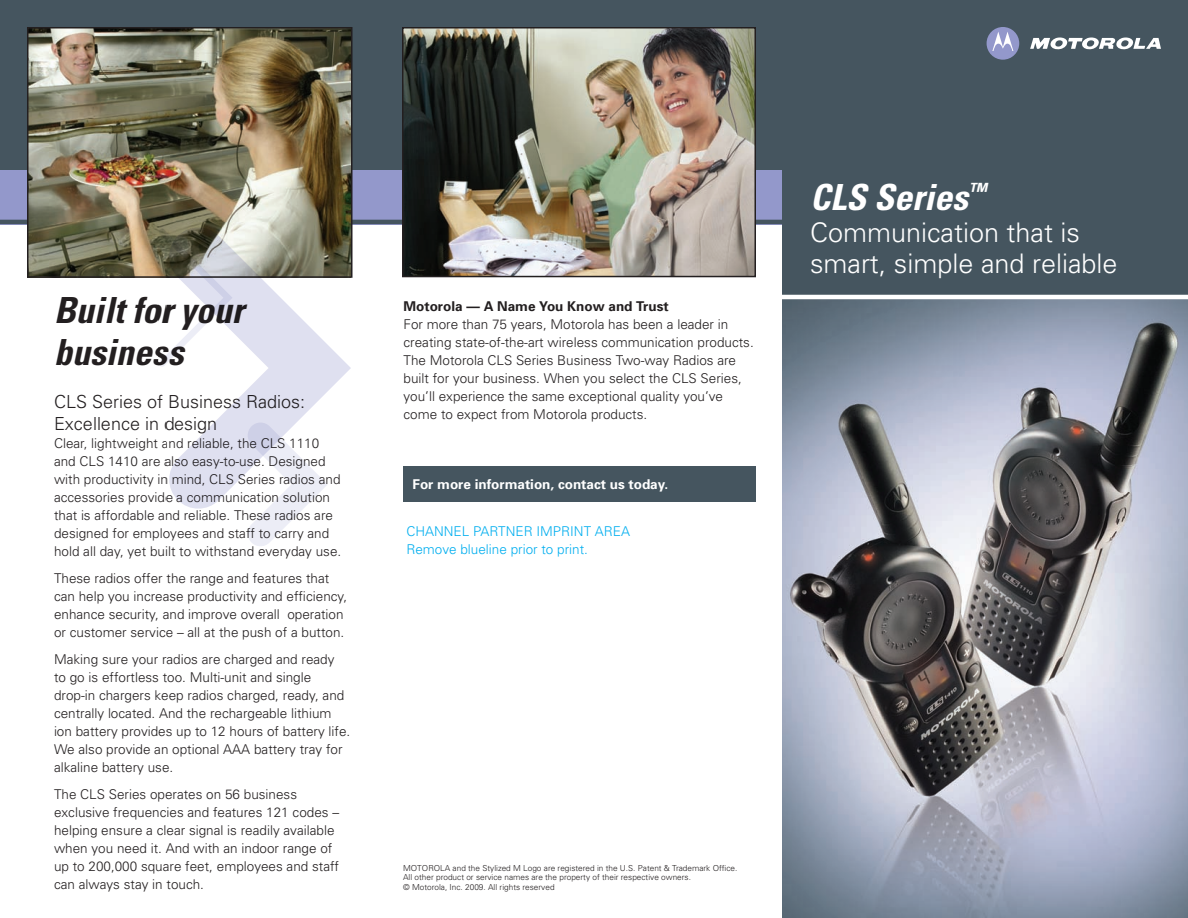
<style>
.page{position:relative;width:1188px;height:918px;background:#fff}
.page>*{position:absolute;margin:0;border:0;box-sizing:border-box;transform-origin:0 0}
.t1{font:italic 700 condensed 36px "Univers";color:#231f20}
.t2{font:italic 700 condensed 36px "Univers";color:#fff}
.Subtitle_Flyer{font:300 27px/31.5px "Univers";color:#fff}
.title_subhead_blk{font:300 18px "Univers";color:#231f20}
.Title_Subhead{font:300 18px "Univers";color:#231f20}
.Body_Copy{font:300 13.5px/18px "Univers";color:#231f20}
.Body_Copy-2{font:300 13.5px "Univers";color:#00aeef}
.BODY_COPY_BF_WHITE{font:700 13.5px "Univers";color:#fff}
.Body_Copy_Bold{font:700 13.5px "Univers";color:#231f20}
.Disclaimer{font:300 8.25px "Univers";color:#231f20}
</style>
<div class="page">
<div style="left:0;top:0;width:784px;height:225px;background:#9398cb"></div>
<div style="left:0;top:0;width:790px;height:170px;background:#45555f"></div>
<hr style="left:0;top:220px;width:788px;height:4px;background:#45555f">
<img style="left:405px;top:30px;width:348px;height:244px">
<div style="left:402px;top:27px;width:354px;height:250px;border:2px solid #231f20"></div>
<div style="left:783px;top:0;width:405px;height:304px;background:#45555f"></div>
<img style="left:782px;top:299px;width:406px;height:619px">
<svg style="left:987px;top:27px;width:32px;height:33px"></svg>
<svg style="left:1030px;top:37px;width:131px;height:13px"></svg>
<hr style="left:782px;top:295px;width:406px;height:4px;background:#fff">
<div style="left:404px;top:466px;width:352px;height:35px;background:#45555f"></div>
<img style="left:30px;top:30px;width:319px;height:245px">
<div style="left:27px;top:27px;width:325px;height:251px;border:2px solid #231f20"></div>
<svg style="left:248px;top:510px;width:54px;height:36px"></svg>
<svg style="left:159px;top:229px;width:9px;height:138px"></svg>
<svg style="left:168px;top:226px;width:183px;height:284px"></svg>
<p class="t1" style="left:54px;top:288px;width:191px">Built for your</p>
<p class="t1" style="left:54px;top:330px;width:131px">business</p>
<p class="title_subhead_blk" style="left:54px;top:390px;width:253px">CLS Series of Business Radios:</p>
<p class="Title_Subhead" style="left:54px;top:413px;width:165px">Excellence in design</p>
<p class="Body_Copy" style="left:54px;top:434px;width:289px">Clear, lightweight and reliable, the CLS 1110 and CLS 1410 are also easy-to-use. Designed with productivity in mind, CLS Series radios and accessories provide a communication solution that is affordable and reliable. These radios are designed for employees and staff to carry and hold all day, yet built to withstand everyday use.</p>
<p class="Body_Copy" style="left:54px;top:569px;width:295px">These radios offer the range and features that can help you increase productivity and efficiency, enhance security, and improve overall operation or customer service – all at the push of a button.</p>
<p class="Body_Copy" style="left:54px;top:650px;width:298px">Making sure your radios are charged and ready<br>to go is effortless too. Multi-unit and single drop-in chargers keep radios charged, ready, and centrally located. And the rechargeable lithium ion battery provides up to 12 hours of battery life.<br>We also provide an optional AAA battery tray for alkaline battery use.</p>
<p class="Body_Copy" style="left:54px;top:785px;width:287px">The CLS Series operates on 56 business exclusive frequencies and features 121 codes – helping ensure a clear signal is readily available when you need it. And with an indoor range of up to 200,000 square feet, employees and staff can always stay in touch.</p>
<p class="Body_Copy_Bold" style="left:404px;top:297px;width:267px">Motorola — A Name You Know and Trust</p>
<p class="Body_Copy" style="left:404px;top:315px;width:352px">For more than 75 years, Motorola has been a leader in creating state-of-the-art wireless communication products.<br>The Motorola CLS Series Business Two-way Radios are built for your business. When you select the CLS Series, you’ll experience the same exceptional quality you’ve come to expect from Motorola products.</p>
<p class="BODY_COPY_BF_WHITE" style="left:412px;top:475px;width:257px">For more information, contact us today.</p>
<p class="Body_Copy-2" style="left:406px;top:523px;width:225px">CHANNEL PARTNER IMPRINT AREA</p>
<p class="Body_Copy-2" style="left:406px;top:541px;width:183px">Remove blueline prior to print.</p>
<p class="Disclaimer" style="left:403px;top:863px;width:336px">MOTOROLA and the Stylized M Logo are registered in the U.S. Patent &amp; Trademark Office.</p>
<p class="Disclaimer" style="left:403px;top:873px;width:289px">All other product or service names are the property of their respective owners.</p>
<p class="Disclaimer" style="left:403px;top:882px;width:153px">© Motorola, Inc. 2009. All rights reserved</p>
<p class="t2" style="left:810px;top:175px;width:178px">CLS Series<sup>™</sup></p>
<p class="Subtitle_Flyer" style="left:810px;top:216px;width:309px">Communication that is smart, simple and reliable</p>
</div>
